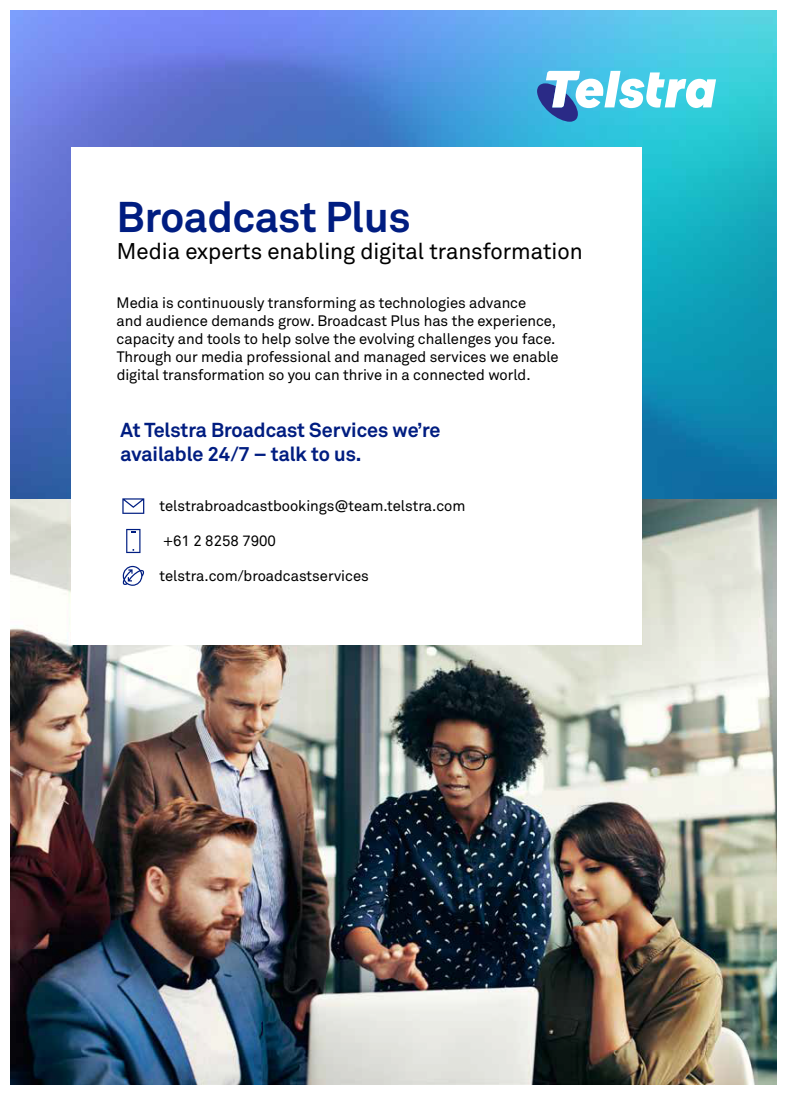
<style>
.page{position:relative;width:787px;height:1095px;background:#fff}
.page>*{position:absolute;margin:0;border:0;box-sizing:border-box;transform-origin:0 0}
.t1{font:700 42.5px "Telstra Akkurat";color:#001d81}
.t2{font:22.5px "Telstra Akkurat";color:#000}
.t3{font:700 20px/24px "Telstra Akkurat";color:#001d81}
.t4{font:15px/18px "Telstra Akkurat";color:#000}
</style>
<div class="page">
<img style="left:11px;top:499px;width:765px;height:586px">
<img style="left:11px;top:11px;width:765px;height:488px">
<div style="left:71px;top:147px;width:570px;height:498px;background:#fff"></div>
<svg style="left:122px;top:498px;width:22px;height:16px"></svg>
<svg style="left:126px;top:529px;width:14px;height:24px"></svg>
<svg style="left:122px;top:566px;width:23px;height:20px"></svg>
<svg style="left:537px;top:71px;width:179px;height:51px"></svg>
<h1 class="t1" style="left:117px;top:191px;width:295px">Broadcast Plus</h1>
<h2 class="t2" style="left:117px;top:238px;width:467px">Media experts enabling digital transformation</h2>
<p class="t4" style="left:117px;top:294px;width:443px">Media is continuously transforming as technologies advance<br>and audience demands grow. Broadcast Plus has the experience, capacity and tools to help solve the evolving challenges you face.<br>Through our media professional and managed services we enable digital transformation so you can thrive in a connected world.</p>
<h3 class="t3" style="left:120px;top:418px;width:321px">At Telstra Broadcast Services we’re available 24/7 – talk to us.</h3>
<p class="t4" style="left:160px;top:496px;width:307px">telstrabroadcastbookings@team.telstra.com</p>
<p class="t4" style="left:163px;top:531px;width:114px">+61 2 8258 7900</p>
<p class="t4" style="left:160px;top:566px;width:211px">telstra.com/broadcastservices</p>
</div>
